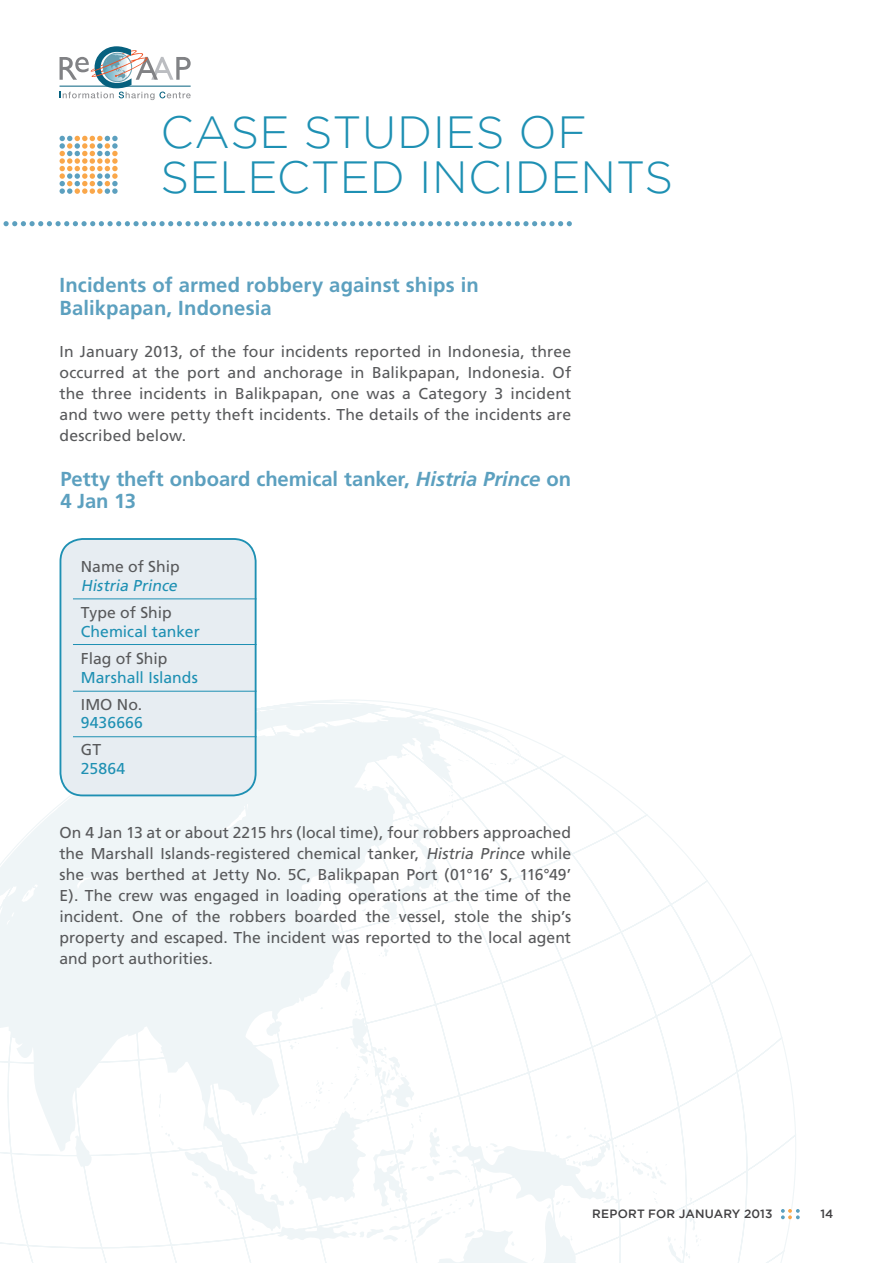
<style>
.page{position:relative;width:893px;height:1263px;background:#fff}
.page>*{position:absolute;margin:0;border:0;box-sizing:border-box;transform-origin:0 0}
.t1{font:300 45px "Gotham";letter-spacing:.01em;color:#1e90b3}
.t2{font:700 20.25px/22.5px "Frutiger";letter-spacing:.005em;color:#5ca0bf}
.t3{font:15.75px/21px "Frutiger";letter-spacing:.005em;color:#58595b;text-align:justify}
.t4{font:15.75px "Frutiger";letter-spacing:.005em;color:#1e90b3}
.t5{font:italic 15.75px "Frutiger";color:#1e90b3}
.t6{font:500 12px "Gotham";letter-spacing:.015em;color:#414042}
.s1{font-style:italic}
</style>
<div class="page">
<svg style="left:0;top:697px;width:796px;height:566px"></svg>
<svg style="left:781px;top:1209px;width:19px;height:10px"></svg>
<svg style="left:4px;top:221px;width:568px;height:5px"></svg>
<svg style="left:60px;top:46px;width:131px;height:54px"></svg>
<div style="left:60px;top:539px;width:196px;height:256px;background:#e7edf2;border-radius:22px"></div>
<div style="left:60px;top:538px;width:197px;height:258px;border:2px solid #1e90b3;border-radius:22px"></div>
<hr style="left:73px;top:598px;width:184px;height:1px;background:#1e90b3">
<hr style="left:73px;top:644px;width:184px;height:1px;background:#1e90b3">
<hr style="left:73px;top:691px;width:184px;height:1px;background:#1e90b3">
<hr style="left:73px;top:736px;width:184px;height:1px;background:#1e90b3">
<svg style="left:60px;top:136px;width:58px;height:58px"></svg>
<h1 class="t1" style="left:160px;top:108px;width:66px">CASE</h1>
<h1 class="t1" style="left:304px;top:108px;width:152px">STUDIES</h1>
<h1 class="t1" style="left:519px;top:108px;width:33px">OF</h1>
<h1 class="t1" style="left:160px;top:153px;width:60px">SELECTE</h1>
<h1 class="t1" style="left:370px;top:153px;width:88px">D INCI</h1>
<h1 class="t1" style="left:515px;top:153px;width:66px">DENTS</h1>
<p class="t2" style="left:60px;top:274px;width:421px">Incidents of armed robbery against ships in<br>Balikpapan, Indonesia</p>
<p class="t3" style="left:60px;top:341px;width:513px">In January 2013, of the four incidents reported in Indonesia, three occurred at the port and anchorage in Balikpapan, Indonesia. Of the three incidents in Balikpapan, one was a Category 3 incident and two were petty theft incidents. The details of the incidents are described below.</p>
<p class="t2" style="left:60px;top:468px;width:512px">Petty theft onboard chemical tanker, <span class="s1">Histria Prince</span> on<br>4 Jan 13</p>
<p class="t3" style="left:81px;top:556px;width:100px">Name of Ship</p>
<p class="t5" style="left:81px;top:576px;width:101px">Histria Prince</p>
<p class="t3" style="left:81px;top:602px;width:93px">Type of Ship</p>
<p class="t4" style="left:81px;top:622px;width:120px">Chemical tanker</p>
<p class="t3" style="left:81px;top:648px;width:88px">Flag of Ship</p>
<p class="t4" style="left:81px;top:668px;width:118px">Marshall Islands</p>
<p class="t3" style="left:81px;top:694px;width:63px">IMO No.</p>
<p class="t4" style="left:81px;top:714px;width:64px">9436666</p>
<p class="t3" style="left:81px;top:739px;width:22px">GT</p>
<p class="t4" style="left:81px;top:760px;width:46px">25864</p>
<p class="t3" style="left:60px;top:822px;width:513px">On 4 Jan 13 at or about 2215 hrs (local time), four robbers approached the Marshall Islands-registered chemical tanker, <span class="s1">Histria Prince</span> while she was berthed at Jetty No. 5C, Balikpapan Port (01°16’ S, 116°49’ E). The crew was engaged in loading operations at the time of the incident. One of the robbers boarded the vessel, stole the ship’s property and escaped. The incident was reported to the local agent and port authorities.</p>
<p class="t6" style="left:592px;top:1207px;width:182px">REPORT FOR JANUARY 2013</p>
<p class="t6" style="left:820px;top:1207px;width:15px">14</p>
</div>
